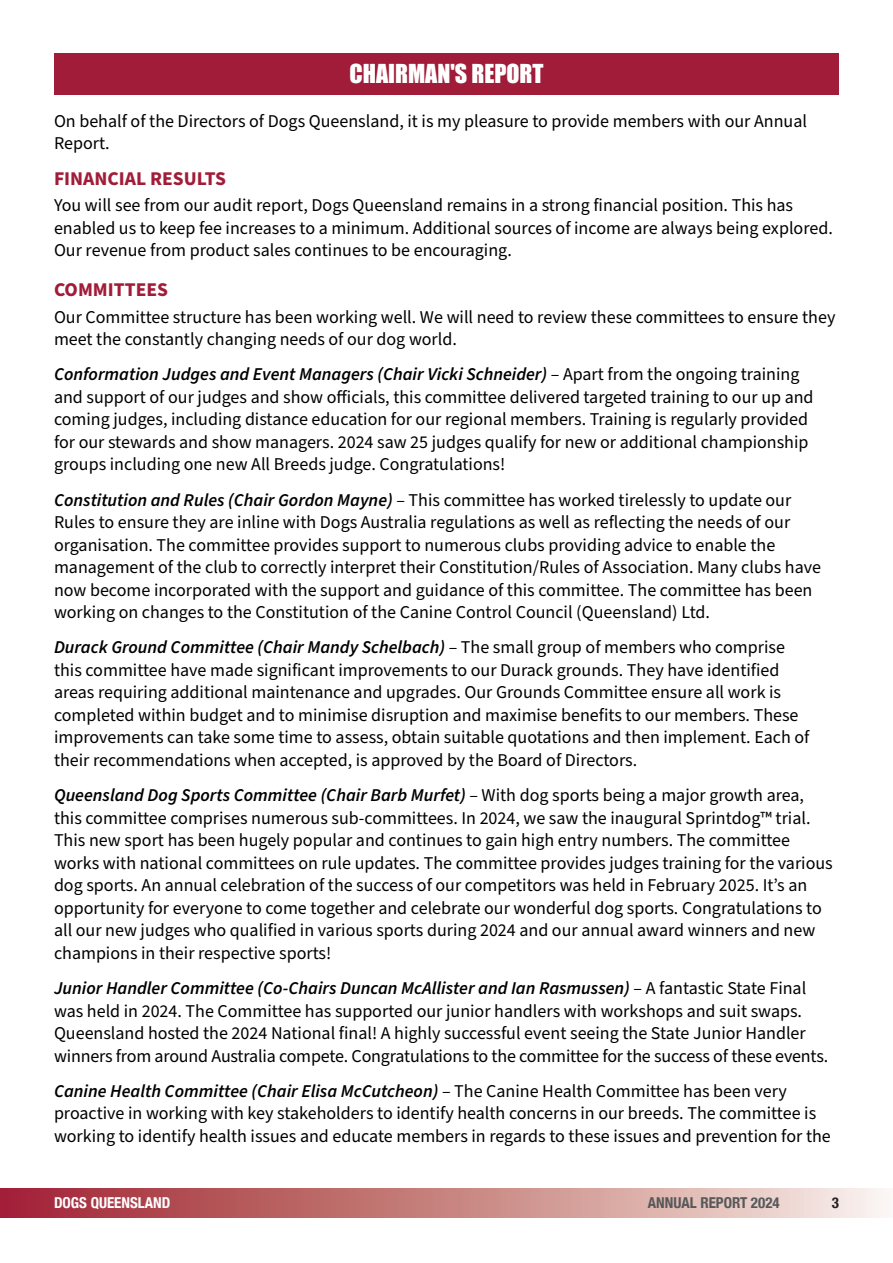
<style>
.page{position:relative;width:893px;height:1263px;background:#fff}
.page>*{position:absolute;margin:0;border:0;box-sizing:border-box;transform-origin:0 0}
.Body_A{font:24px "Impact";color:#fff}
.Body_A-2{font:700 19.5px "Source Sans Pro";color:#a11c38}
.Body_A-3{font:18px/22.5px "Source Sans Pro";color:#000}
.t1{font:700 condensed 15px "Helvetica Neue";color:#57585a}
.t2{font:700 condensed 15px "Helvetica Neue";color:#fff}
.t3{font:700 condensed 15px "Helvetica Neue";color:#231f20}
.s1{font-weight:600;font-style:italic}
</style>
<div class="page">
<svg style="left:1px;top:1188px;width:885px;height:29px;background:#c98585"></svg>
<svg style="left:0;top:1188px;width:1px;height:29px"></svg>
<div style="left:54px;top:53px;width:785px;height:41px;background:#a11c38"></div>
<p class="Body_A" style="left:349px;top:55px;width:196px">CHAIRMAN'S REPORT</p>
<p class="Body_A-3" style="left:54px;top:110px;width:754px">On behalf of the Directors of Dogs Queensland, it is my pleasure to provide members with our Annual<br>Report.</p>
<p class="Body_A-2" style="left:54px;top:165px;width:173px">FINANCIAL RESULTS</p>
<p class="Body_A-3" style="left:54px;top:195px;width:780px">You will see from our audit report, Dogs Queensland remains in a strong financial position. This has enabled us to keep fee increases to a minimum. Additional sources of income are always being explored.<br>Our revenue from product sales continues to be encouraging.</p>
<p class="Body_A-2" style="left:54px;top:276px;width:115px">COMMITTEES</p>
<p class="Body_A-3" style="left:54px;top:306px;width:783px">Our Committee structure has been working well. We will need to review these committees to ensure they meet the constantly changing needs of our dog world.</p>
<p class="Body_A-3" style="left:54px;top:364px;width:761px"><span class="s1">Conformation Judges and Event Managers (Chair Vicki Schneider)</span> – Apart from the ongoing training and support of our judges and show officials, this committee delivered targeted training to our up and coming judges, including distance education for our regional members. Training is regularly provided for our stewards and show managers. 2024 saw 25 judges qualify for new or additional championship groups including one new All Breeds judge. Congratulations!</p>
<p class="Body_A-3" style="left:54px;top:489px;width:768px"><span class="s1">Constitution and Rules (Chair Gordon Mayne)</span> – This committee has worked tirelessly to update our Rules to ensure they are inline with Dogs Australia regulations as well as reflecting the needs of our organisation. The committee provides support to numerous clubs providing advice to enable the management of the club to correctly interpret their Constitution/Rules of Association. Many clubs have now become incorporated with the support and guidance of this committee. The committee has been working on changes to the Constitution of the Canine Control Council (Queensland) Ltd.</p>
<p class="Body_A-3" style="left:54px;top:637px;width:757px"><span class="s1">Durack Ground Committee (Chair Mandy Schelbach)</span> – The small group of members who comprise this committee have made significant improvements to our Durack grounds. They have identified areas requiring additional maintenance and upgrades. Our Grounds Committee ensure all work is completed within budget and to minimise disruption and maximise benefits to our members. These improvements can take some time to assess, obtain suitable quotations and then implement. Each of their recommendations when accepted, is approved by the Board of Directors.</p>
<p class="Body_A-3" style="left:54px;top:784px;width:780px"><span class="s1">Queensland Dog Sports Committee (Chair Barb Murfet)</span> – With dog sports being a major growth area, this committee comprises numerous sub-committees. In 2024, we saw the inaugural Sprintdog™ trial.<br>This new sport has been hugely popular and continues to gain high entry numbers. The committee works with national committees on rule updates. The committee provides judges training for the various dog sports. An annual celebration of the success of our competitors was held in February 2025. It’s an opportunity for everyone to come together and celebrate our wonderful dog sports. Congratulations to all our new judges who qualified in various sports during 2024 and our annual award winners and new champions in their respective sports!</p>
<p class="Body_A-3" style="left:54px;top:977px;width:776px"><span class="s1">Junior Handler Committee (Co-Chairs Duncan McAllister and Ian Rasmussen)</span> – A fantastic State Final was held in 2024. The Committee has supported our junior handlers with workshops and suit swaps.<br>Queensland hosted the 2024 National final! A highly successful event seeing the State Junior Handler winners from around Australia compete. Congratulations to the committee for the success of these events.</p>
<p class="Body_A-3" style="left:54px;top:1080px;width:778px"><span class="s1">Canine Health Committee (Chair Elisa McCutcheon)</span> – The Canine Health Committee has been very proactive in working with key stakeholders to identify health concerns in our breeds. The committee is working to identify health issues and educate members in regards to these issues and prevention for the</p>
<p class="t2" style="left:54px;top:1190px;width:118px">DOGS QUEENSLAND</p>
<p class="t1" style="left:648px;top:1190px;width:133px">ANNUAL REPORT 2024</p>
<p class="t3" style="left:832px;top:1190px;width:9px">3</p>
</div>
